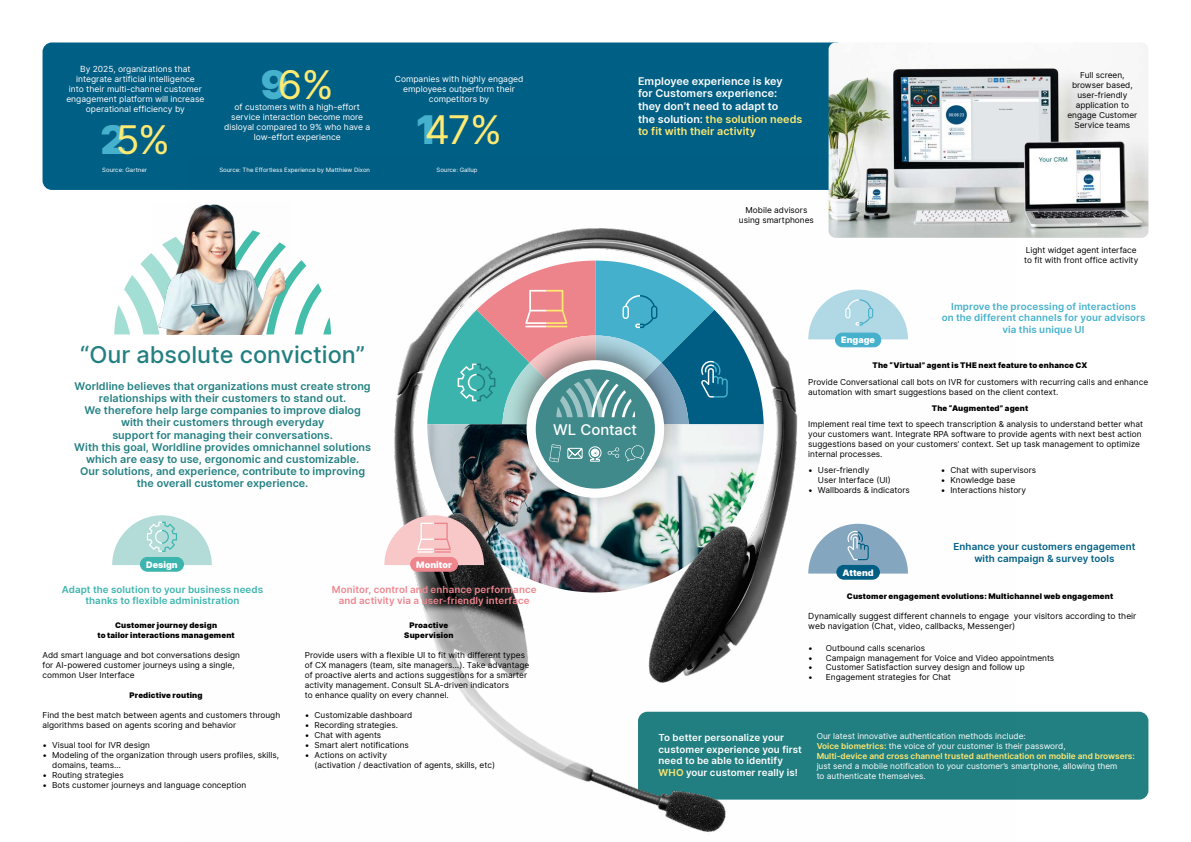
<style>
.page{position:relative;width:1191px;height:842px;background:#fff}
.page>*{position:absolute;margin:0;border:0;box-sizing:border-box;transform-origin:0 0}
.t1{font:40px "Inter";color:#ffea72}
.t2{font:500 23.5px "Inter";color:#238082}
.t3{font:500 15px "Inter";letter-spacing:-.005em;color:#fff}
.t4{font:600 10.7px/12.2px "Inter";letter-spacing:.005em;color:#238082;text-align:center}
.t5{font:600 10.7px/12.7px "Inter";letter-spacing:.005em;color:#fff}
.t6{font:600 9.8px/11.7px "Inter";letter-spacing:.01em;color:#fff}
.t7{font:600 9.8px/11.7px "Inter";letter-spacing:.01em;color:#45b1cc;text-align:center}
.t8{font:600 9.8px/11.7px "Inter";letter-spacing:.01em;color:#ee858d;text-align:center}
.t9{font:600 9.8px/11.7px "Inter";letter-spacing:.01em;color:#3db5af;text-align:center}
.t10{font:600 9.8px/11.7px "Inter";letter-spacing:.01em;color:#005f85;text-align:center}
.t11{font:900 9px "Inter";color:#fff}
.t12{font:8.5px/10px "Inter";color:#fff;text-align:center}
.t13{font:8.5px/10px "Inter";color:#000}
.t14{font:8.3px/10px "Inter";color:#000}
.t15{font:8.3px/9.8px "Inter";color:#fff}
.t16{font:900 7.8px/10px "Inter";letter-spacing:.02em;color:#000;text-align:center}
.t17{font:6px "Inter";color:#fff}
.s1{font-weight:900;color:#45b1cc}
.s2{color:#ffea72}
.s3{font-weight:600;color:#ffea72}
</style>
<div class="page">
<div style="left:43px;top:42px;width:802px;height:148px;background:#005f85;border-radius:9px"></div>
<svg style="left:114px;top:253px;width:40px;height:81px"></svg>
<div style="left:638px;top:712px;width:510px;height:88px;background:#238082;border-radius:9px"></div>
<img style="left:828px;top:42px;width:320px;height:196px">
<img style="left:189px;top:158px;width:827px;height:674px">
<svg style="left:279px;top:581px;width:338px;height:251px"></svg>
<svg style="left:112px;top:515px;width:100px;height:50px"></svg>
<div style="left:140px;top:557px;width:43px;height:14px;background:#3db5af;border-radius:7px"></div>
<div style="left:140px;top:557px;width:44px;height:14px;border:1px solid #3db5af;border-radius:7px"></div>
<svg style="left:384px;top:515px;width:100px;height:50px;background:#e3bcbc"></svg>
<div style="left:411px;top:557px;width:46px;height:14px;background:#ee858d;border-radius:7px"></div>
<div style="left:410px;top:557px;width:48px;height:14px;border:1px solid #ee858d;border-radius:7px"></div>
<img style="left:154px;top:203px;width:137px;height:131px">
<p class="t12" style="left:66px;top:64px;width:140px">By 2025, organizations that integrate artificial intelligence<br>into their multi-channel customer engagement platform will increase operational efficiency by</p>
<h1 class="t1" style="left:100px;top:110px;width:71px"><span class="s1">2</span>5%</h1>
<h1 class="t1" style="left:261px;top:55px;width:75px"><span class="s1">9</span>6%</h1>
<p class="t12" style="left:224px;top:112px;width:148px">service interaction become more disloyal compared to 9% who have a low-effort experience</p>
<p class="t12" style="left:234px;top:102px;width:127px">of customers with a high-effort</p>
<p class="t12" style="left:395px;top:74px;width:130px">Companies with highly engaged employees outperform their competitors by</p>
<h1 class="t1" style="left:416px;top:100px;width:88px"><span class="s1">1</span>47%</h1>
<p class="t17" style="left:102px;top:166px;width:46px">Source: Gartner</p>
<p class="t17" style="left:219px;top:166px;width:152px">Source: The Effortless Experience by Matthiew Dixon</p>
<p class="t17" style="left:436px;top:166px;width:43px">Source: Gallup</p>
<h2 class="t2" style="left:80px;top:337px;width:286px">“Our absolute conviction”</h2>
<p class="t4" style="left:74px;top:380px;width:298px">Worldline believes that organizations must create strong relationships with their customers to stand out.<br>We therefore help large companies to improve dialog with their customers through everyday<br>support for managing their conversations.<br>With this goal, Worldline provides omnichannel solutions which are easy to use, ergonomic and customizable.<br>Our solutions, and experience, contribute to improving the overall customer experience.</p>
<p class="t5" style="left:638px;top:74px;width:166px">Employee experience is key<br>for Customers experience: they don’t need to adapt to<br>the solution: <span class="s2">the solution needs to fit with their activity</span></p>
<p class="t14" style="left:739px;top:204px;width:76px;text-align:center">Mobile advisors using smartphones</p>
<p class="t11" style="left:841px;top:333px;width:35px">Engage</p>
<p class="t14" style="left:1067px;top:69px;width:71px;text-align:center">Full screen, browser based, user-friendly application to engage Customer<br>Service teams</p>
<p class="t14" style="left:1024px;top:244px;width:116px">Light widget agent interface to fit with front office activity</p>
<p class="t7" style="left:941px;top:300px;width:205px">Improve the processing of interactions<br>on the different channels for your advisors via this unique UI</p>
<h3 class="t3" style="left:553px;top:419px;width:85px">WL Contact</h3>
<p class="t16" style="left:872px;top:360px;width:216px">The “Virtual” agent is THE next feature to enhance CX</p>
<p class="t14" style="left:808px;top:377px;width:341px">Provide Conversational call bots on IVR for customers with recurring calls and enhance automation with smart suggestions based on the client context.</p>
<p class="t16" style="left:932px;top:403px;width:98px">The “Augmented” agent</p>
<p class="t14" style="left:808px;top:419px;width:336px">Implement real time text to speech transcription &amp; analysis to understand better what your customers want. Integrate RPA software to provide agents with next best action suggestions based on your customers’ context. Set up task management to optimize internal processes.</p>
<p class="t14" style="left:818px;top:465px;width:74px;text-indent:-10px">• User-friendly<br>User Interface (UI)</p>
<p class="t14" style="left:808px;top:484px;width:103px">• Wallboards &amp; indicators</p>
<p class="t14" style="left:940px;top:465px;width:97px">• Chat with supervisors</p>
<p class="t14" style="left:940px;top:475px;width:76px">• Knowledge base</p>
<p class="t14" style="left:940px;top:484px;width:87px">• Interactions history</p>
<p class="t11" style="left:146px;top:558px;width:33px">Design</p>
<p class="t9" style="left:62px;top:583px;width:203px">Adapt the solution to your business needs thanks to flexible administration</p>
<p class="t16" style="left:97px;top:620px;width:139px">Customer journey design<br>to tailor interactions management</p>
<p class="t14" style="left:43px;top:649px;width:199px">Add smart language and bot conversations design for AI-powered customer journeys using a single, common User Interface</p>
<p class="t16" style="left:130px;top:690px;width:74px">Predictive routing</p>
<p class="t14" style="left:43px;top:709px;width:239px">Find the best match between agents and customers through algorithms based on agents scoring and behavior</p>
<p class="t14" style="left:43px;top:739px;width:109px">• Visual tool for IVR design</p>
<p class="t14" style="left:52px;top:749px;width:228px;text-indent:-10px">• Modeling of the organization through users profiles, skills, domains, teams…</p>
<p class="t14" style="left:43px;top:769px;width:83px">• Routing strategies</p>
<p class="t14" style="left:43px;top:779px;width:205px">• Bots customer journeys and language conception</p>
<p class="t11" style="left:416px;top:558px;width:37px">Monitor</p>
<p class="t8" style="left:332px;top:583px;width:206px">Monitor, control and enhance performance and activity via a user-friendly interface</p>
<p class="t16" style="left:404px;top:620px;width:51px">Proactive<br>Supervision</p>
<p class="t14" style="left:305px;top:649px;width:226px">Provide users with a flexible UI to fit with different types of CX managers (team, site managers…). Take advantage of proactive alerts and actions suggestions for a smarter activity management. Consult SLA-driven indicators<br>to enhance quality on every channel.</p>
<p class="t14" style="left:305px;top:709px;width:109px">• Customizable dashboard</p>
<p class="t14" style="left:305px;top:719px;width:95px">• Recording strategies.</p>
<p class="t14" style="left:305px;top:729px;width:78px">• Chat with agents</p>
<p class="t14" style="left:305px;top:739px;width:106px">• Smart alert notifications</p>
<p class="t14" style="left:314px;top:749px;width:182px;text-indent:-10px">• Actions on activity<br>(activation / deactivation of agents, skills, etc)</p>
<p class="t10" style="left:953px;top:540px;width:183px">Enhance your customers engagement with campaign &amp; survey tools</p>
<p class="t16" style="left:847px;top:591px;width:268px">Customer engagement evolutions: Multichannel web engagement</p>
<p class="t11" style="left:842px;top:566px;width:33px">Attend</p>
<p class="t13" style="left:808px;top:611px;width:330px">Dynamically suggest different channels to engage your visitors according to their web navigation (Chat, video, callbacks, Messenger)</p>
<p class="t14" style="left:808px;top:643px;width:118px">• Outbound calls scenarios</p>
<p class="t14" style="left:808px;top:652px;width:247px">• Campaign management for Voice and Video appointments</p>
<p class="t14" style="left:808px;top:662px;width:218px">• Customer Satisfaction survey design and follow up</p>
<p class="t14" style="left:808px;top:672px;width:144px">• Engagement strategies for Chat</p>
<p class="t6" style="left:658px;top:731px;width:145px">To better personalize your customer experience you first need to be able to identify<br><span class="s2">WHO</span> your customer really is!</p>
<p class="t15" style="left:816px;top:731px;width:320px">Our latest innovative authentication methods include:<br><span class="s3">Voice biometrics:</span> the voice of your customer is their password,<br><span class="s3">Multi-device and cross channel trusted authentication on mobile and browsers:</span></p>
<p class="t15" style="left:816px;top:761px;width:302px">just send a mobile notification to your customer’s smartphone, allowing them to authenticate themselves.</p>
</div>
